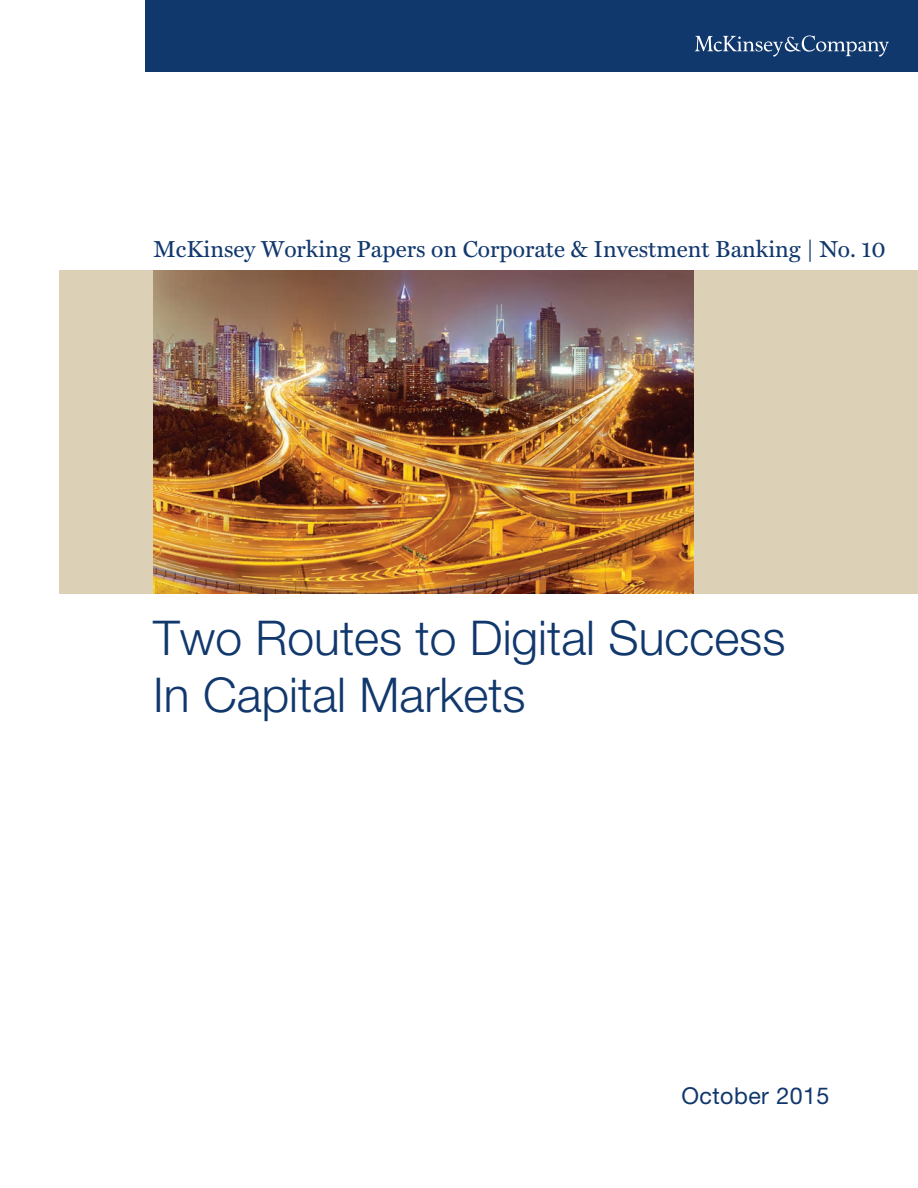
<style>
.page{position:relative;width:918px;height:1188px;background:#fff}
.page>*{position:absolute;margin:0;border:0;box-sizing:border-box;transform-origin:0 0}
.Cover__title{font:300 48px/57px "Helvetica Neue LT Std";color:#11386d}
.Cover_Group_Name{font:23.25px "Miller Text";color:#11386d}
.Cover__title-2{font:23.25px "Helvetica Neue LT Std";letter-spacing:.02em;color:#11386d}
</style>
<div class="page">
<div style="left:145px;top:0;width:773px;height:72px;background:#11386d"></div>
<svg style="left:695px;top:36px;width:194px;height:21px"></svg>
<div style="left:60px;top:270px;width:858px;height:324px;background:#dcd0b6"></div>
<img style="left:153px;top:270px;width:540px;height:324px">
<p class="Cover_Group_Name" style="left:153px;top:235px;width:734px">McKinsey Working Papers on Corporate &amp; Investment Banking | No. 10</p>
<p class="Cover__title" style="left:153px;top:609px;width:634px">Two Routes to Digital Success<br>In Capital Markets</p>
<p class="Cover__title-2" style="left:681px;top:1082px;width:150px">October 2015</p>
</div>
